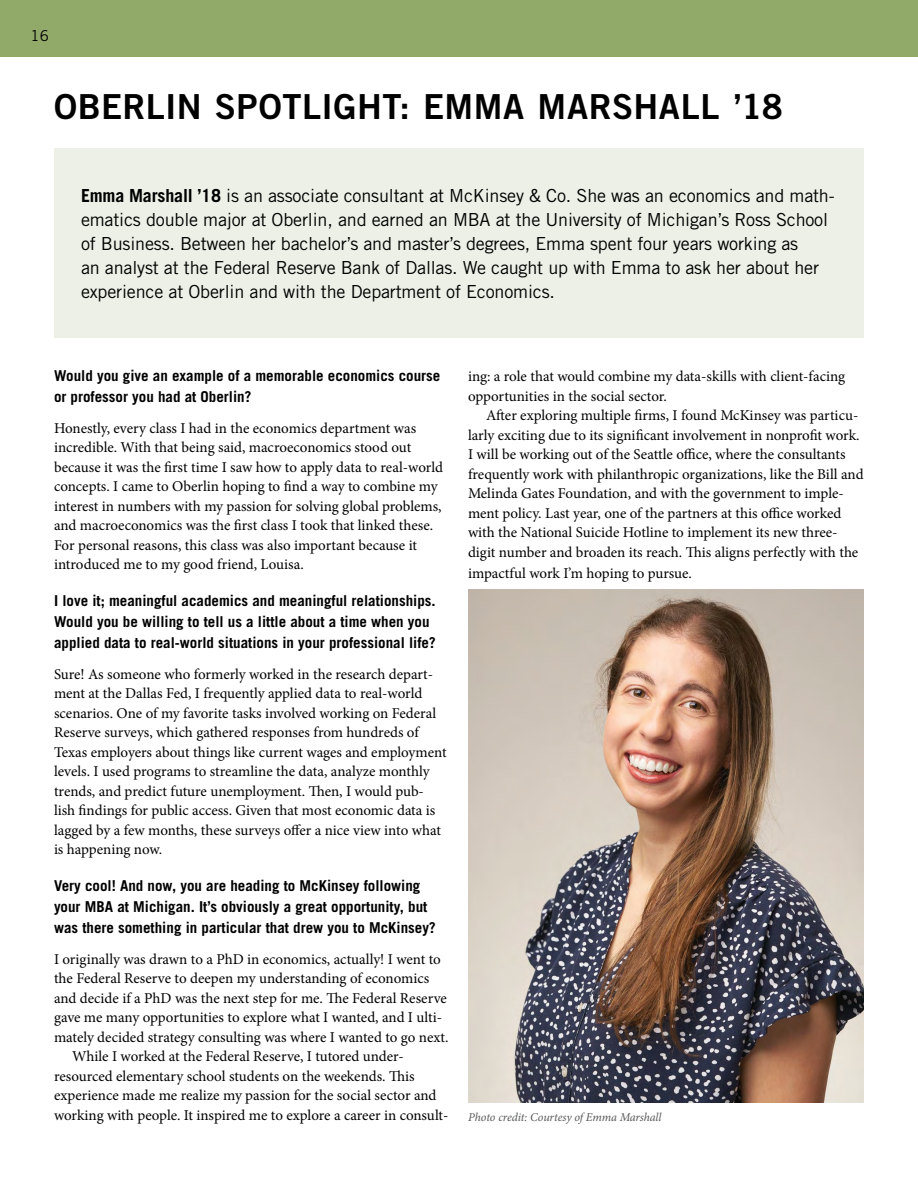
<style>
.page{position:relative;width:918px;height:1188px;background:#fff}
.page>*{position:absolute;margin:0;border:0;box-sizing:border-box;transform-origin:0 0}
.headline_TG{font:34.5px "Trade Gothic LT Std Bd 2";letter-spacing:.015em;color:#000}
.body_w_indent{font:18px/24px "Trade Gothic LT Std";letter-spacing:-.01em;color:#000}
.body_w_indent-2{font:15px/19.5px "Minion Pro";color:#000}
.body_w_indent-3{font:700 15px/21px "Trade Gothic LT Std";color:#000}
.t1{font:15px "Trade Gothic LT Std";color:#000}
.t2{font:italic 12px "Minion Pro";letter-spacing:-.01em;color:#58595b}
.s1{font-weight:700}
</style>
<div class="page">
<div style="left:0;top:0;width:918px;height:56px;background:#92aa69"></div>
<div style="left:54px;top:148px;width:810px;height:190px;background:#ecf0e6"></div>
<img style="left:468px;top:590px;width:396px;height:513px">
<p class="t1" style="left:31px;top:26px;width:20px">16</p>
<h2 class="headline_TG" style="left:54px;top:86px;width:730px">OBERLIN SPOTLIGHT: EMMA MARSHALL ’18</h2>
<p class="body_w_indent" style="left:81px;top:183px;width:755px"><span class="s1">Emma Marshall ’18</span> is an associate consultant at McKinsey &amp; Co. She was an economics and math&shy;ematics double major at Oberlin, and earned an MBA at the University of Michigan’s Ross School of Business. Between her bachelor’s and master’s degrees, Emma spent four years working as<br>an analyst at the Federal Reserve Bank of Dallas. We caught up with Emma to ask her about her experience at Oberlin and with the Department of Economics.</p>
<p class="body_w_indent-3" style="left:54px;top:365px;width:388px">Would you give an example of a memorable economics course or professor you had at Oberlin?</p>
<p class="body_w_indent-2" style="left:54px;top:418px;width:391px">Honestly, every class I had in the economics department was incredible. With that being said, macroeconomics stood out because it was the first time I saw how to apply data to real-world concepts. I came to Oberlin hoping to find a way to combine my interest in numbers with my passion for solving global problems, and macroeconomics was the first class I took that linked these.<br>For personal reasons, this class was also important because it introduced me to my good friend, Louisa.</p>
<p class="body_w_indent-3" style="left:54px;top:590px;width:383px">I love it; meaningful academics and meaningful relationships.<br>Would you be willing to tell us a little about a time when you applied data to real-world situations in your professional life?</p>
<p class="body_w_indent-2" style="left:54px;top:664px;width:394px">Sure! As someone who formerly worked in the research depart&shy;ment at the Dallas Fed, I frequently applied data to real-world scenarios. One of my favorite tasks involved working on Federal Reserve surveys, which gathered responses from hundreds of Texas employers about things like current wages and employment levels. I used programs to streamline the data, analyze monthly trends, and predict future unemployment. Then, I would pub&shy;lish findings for public access. Given that most economic data is lagged by a few months, these surveys offer a nice view into what is happening now.</p>
<p class="body_w_indent-3" style="left:54px;top:875px;width:383px">Very cool! And now, you are heading to McKinsey following your MBA at Michigan. It’s obviously a great opportunity, but was there something in particular that drew you to McKinsey?</p>
<p class="body_w_indent-2" style="left:54px;top:949px;width:396px">I originally was drawn to a PhD in economics, actually! I went to the Federal Reserve to deepen my understanding of economics and decide if a PhD was the next step for me. The Federal Reserve gave me many opportunities to explore what I wanted, and I ulti&shy;mately decided strategy consulting was where I wanted to go next.</p>
<p class="body_w_indent-2" style="left:54px;top:1047px;width:396px;text-indent:18px">While I worked at the Federal Reserve, I tutored under&shy;resourced elementary school students on the weekends. This experience made me realize my passion for the social sector and working with people. It inspired me to explore a career in consult-</p>
<p class="body_w_indent-2" style="left:468px;top:367px;width:379px">ing: a role that would combine my data-skills with client-facing opportunities in the social sector.</p>
<p class="body_w_indent-2" style="left:468px;top:406px;width:397px;text-indent:18px">After exploring multiple firms, I found McKinsey was particu&shy;larly exciting due to its significant involvement in nonprofit work.<br>I will be working out of the Seattle office, where the consultants frequently work with philanthropic organizations, like the Bill and Melinda Gates Foundation, and with the government to imple&shy;ment policy. Last year, one of the partners at this office worked with the National Suicide Hotline to implement its new three&shy;digit number and broaden its reach. This aligns perfectly with the</p>
<p class="body_w_indent-2" style="left:468px;top:563px;width:225px">impactful work I’m hoping to pursue.</p>
<p class="t2" style="left:468px;top:1108px;width:195px">Photo credit: Courtesy of Emma Marshall</p>
</div>
